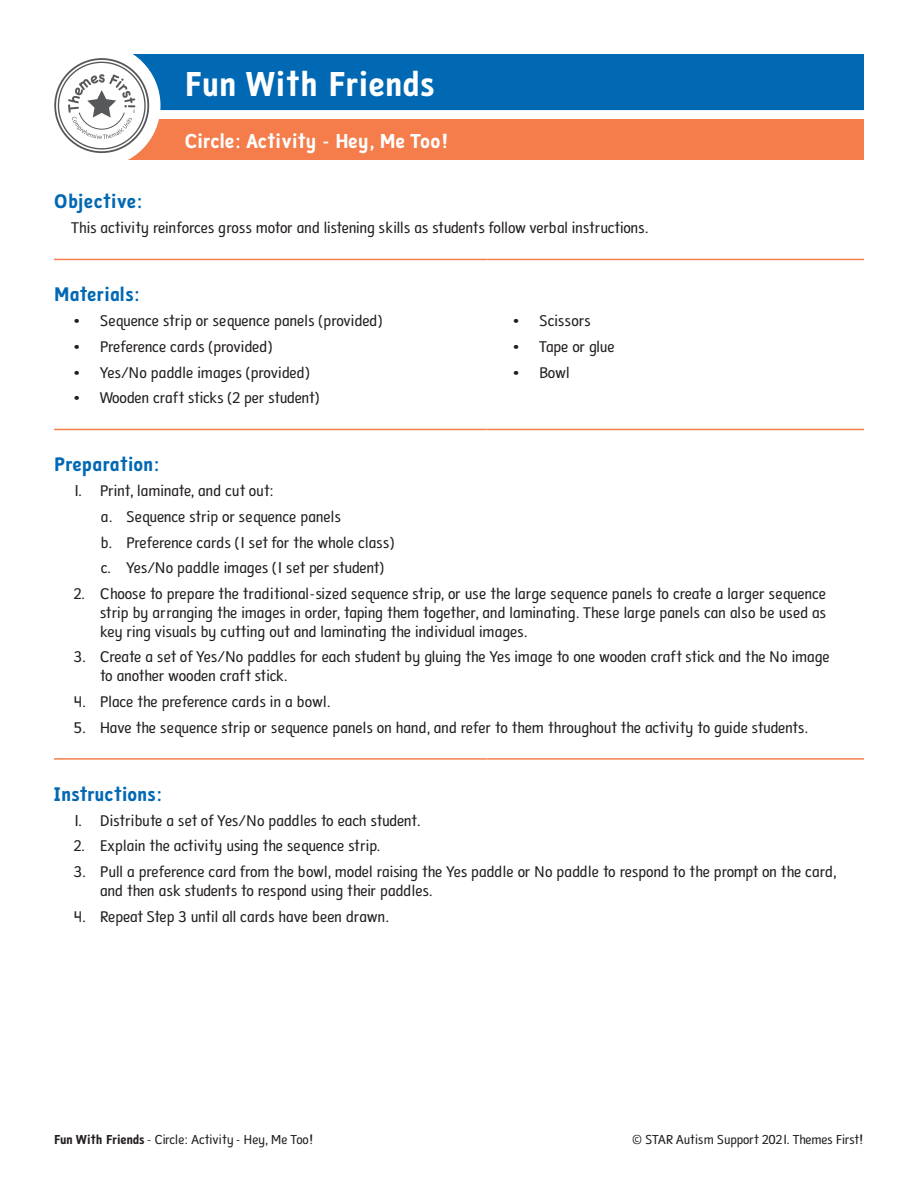
<style>
.page{position:relative;width:918px;height:1188px;background:#fff}
.page>*{position:absolute;margin:0;border:0;box-sizing:border-box;transform-origin:0 0}
.t1{font:36px "Folder Bold Primary";letter-spacing:-.025em;color:#fff}
.t2{font:21px "Folder Bold Primary";letter-spacing:-.03em;color:#fff}
.Instructions_1_Heade{font:20.55px "Folder Bold Primary";letter-spacing:-.02em;color:#0168b3}
.Instructions_2_-_Bod{font:16.05px/19px "Folder Reg Primary";letter-spacing:-.04em;color:#231f20}
.t3{font:13.5px "Folder Reg Primary";letter-spacing:-.03em;color:#231f20}
.s1{font-family:"Folder Bold Primary"}
</style>
<div class="page">
<div style="left:106px;top:120px;width:758px;height:40px;background:#f47d4b"></div>
<div style="left:106px;top:54px;width:758px;height:56px;background:#0168b3"></div>
<div style="left:37px;top:44px;width:123px;height:123px;background:#fff;border-radius:50%"></div>
<svg style="left:55px;top:59px;width:93px;height:93px"></svg>
<div style="left:54px;top:58px;width:95px;height:95px;border:2px solid #57585a;border-radius:50%"></div>
<svg style="left:68px;top:74px;width:67px;height:65px"></svg>
<hr style="left:54px;top:259px;width:434px;height:1px;background:#f47d4b">
<hr style="left:488px;top:259px;width:376px;height:1px;background:#f47d4b">
<hr style="left:54px;top:429px;width:434px;height:1px;background:#f47d4b">
<hr style="left:488px;top:429px;width:376px;height:1px;background:#f47d4b">
<hr style="left:54px;top:758px;width:434px;height:2px;background:#f47d4b">
<hr style="left:488px;top:758px;width:376px;height:2px;background:#f47d4b">
<h1 class="t1" style="left:185px;top:63px;width:252px">Fun With Friends</h1>
<h2 class="t2" style="left:185px;top:129px;width:266px">Circle: Activity - Hey, Me Too!</h2>
<p class="Instructions_1_Heade" style="left:54px;top:189px;width:90px">Objective:</p>
<p class="Instructions_2_-_Bod" style="left:72px;top:219px;width:579px">This activity reinforces gross motor and listening skills as students follow verbal instructions.</p>
<p class="Instructions_1_Heade" style="left:54px;top:283px;width:88px">Materials:</p>
<p class="Instructions_2_-_Bod" style="left:74px;top:312px;width:311px">• Sequence strip or sequence panels (provided)</p>
<p class="Instructions_2_-_Bod" style="left:74px;top:337px;width:201px">• Preference cards (provided)</p>
<p class="Instructions_2_-_Bod" style="left:74px;top:363px;width:238px">• Yes/No paddle images (provided)</p>
<p class="Instructions_2_-_Bod" style="left:74px;top:389px;width:248px">• Wooden craft sticks (2 per student)</p>
<p class="Instructions_2_-_Bod" style="left:513px;top:312px;width:79px">• Scissors</p>
<p class="Instructions_2_-_Bod" style="left:513px;top:337px;width:104px">• Tape or glue</p>
<p class="Instructions_2_-_Bod" style="left:513px;top:363px;width:58px">• Bowl</p>
<p class="Instructions_1_Heade" style="left:54px;top:453px;width:108px">Preparation:</p>
<p class="Instructions_2_-_Bod" style="left:74px;top:482px;width:202px">1. Print, laminate, and cut out:</p>
<p class="Instructions_2_-_Bod" style="left:101px;top:507px;width:242px">a. Sequence strip or sequence panels</p>
<p class="Instructions_2_-_Bod" style="left:101px;top:533px;width:296px">b. Preference cards (1 set for the whole class)</p>
<p class="Instructions_2_-_Bod" style="left:101px;top:559px;width:285px">c. Yes/No paddle images (1 set per student)</p>
<p class="Instructions_2_-_Bod" style="left:100px;top:584px;width:728px;text-align:justify;text-indent:-26px">2. Choose to prepare the traditional-sized sequence strip, or use the large sequence panels to create a larger sequence strip by arranging the images in order, taping them together, and laminating. These large panels can also be used as key ring visuals by cutting out and laminating the individual images.</p>
<p class="Instructions_2_-_Bod" style="left:100px;top:648px;width:732px;text-indent:-26px">3. Create a set of Yes/No paddles for each student by gluing the Yes image to one wooden craft stick and the No image to another wooden craft stick.</p>
<p class="Instructions_2_-_Bod" style="left:74px;top:692px;width:259px">4. Place the preference cards in a bowl.</p>
<p class="Instructions_2_-_Bod" style="left:74px;top:718px;width:737px">5. Have the sequence strip or sequence panels on hand, and refer to them throughout the activity to guide students.</p>
<p class="Instructions_1_Heade" style="left:54px;top:782px;width:110px">Instructions:</p>
<p class="Instructions_2_-_Bod" style="left:74px;top:811px;width:349px">1. Distribute a set of Yes/No paddles to each student.</p>
<p class="Instructions_2_-_Bod" style="left:74px;top:837px;width:309px">2. Explain the activity using the sequence strip.</p>
<p class="Instructions_2_-_Bod" style="left:100px;top:862px;width:738px;text-indent:-26px">3. Pull a preference card from the bowl, model raising the Yes paddle or No paddle to respond to the prompt on the card, and then ask students to respond using their paddles.</p>
<p class="Instructions_2_-_Bod" style="left:74px;top:907px;width:318px">4. Repeat Step 3 until all cards have been drawn.</p>
<p class="t3" style="left:54px;top:1132px;width:261px"><span class="s1">Fun With Friends</span> - Circle: Activity - Hey, Me Too!</p>
<p class="t3" style="left:632px;top:1132px;width:233px">© STAR Autism Support 2021. Themes First!</p>
</div>
